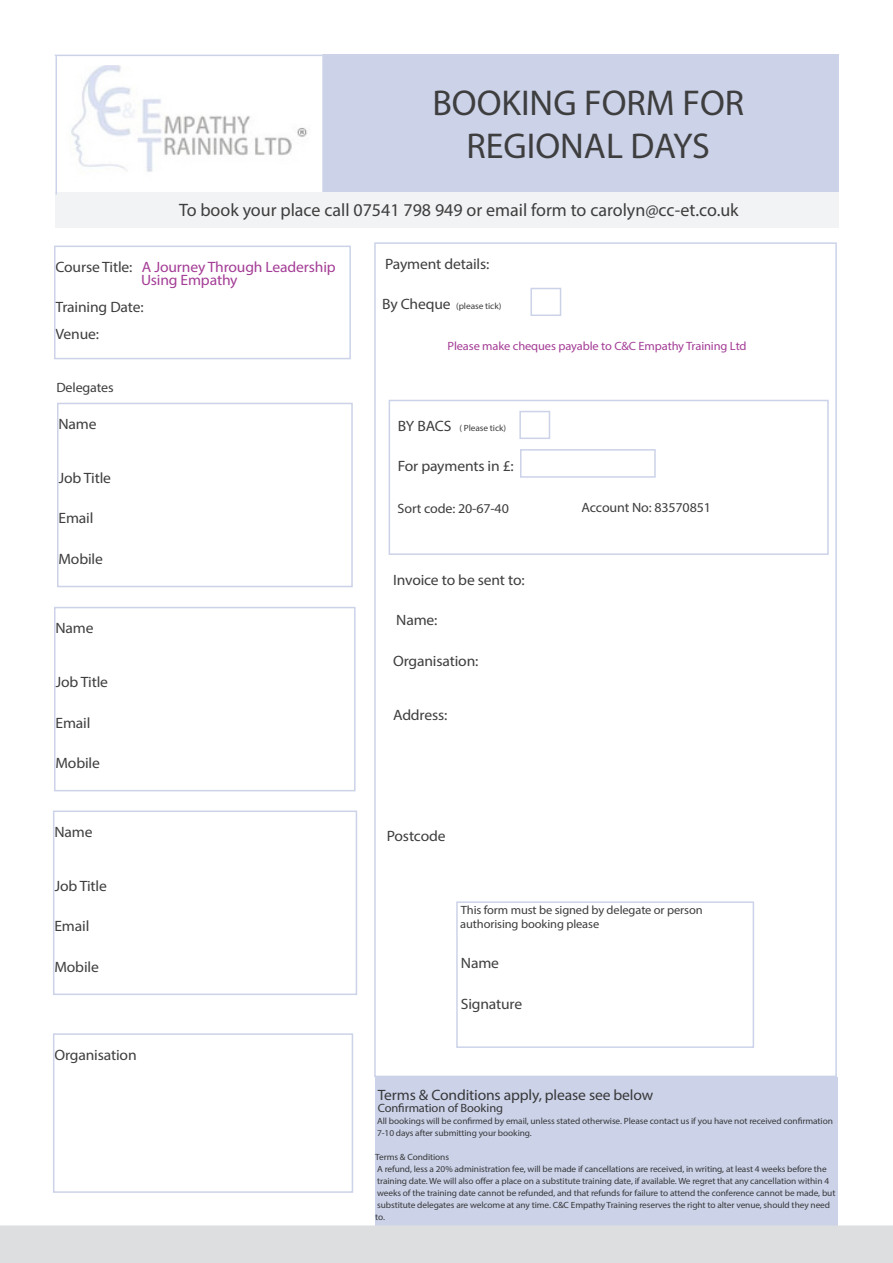
<style>
.page{position:relative;width:893px;height:1263px;background:#fff}
.page>*{position:absolute;margin:0;border:0;box-sizing:border-box;transform-origin:0 0}
.t1{font:36px "Myriad Pro";color:#3e3e3f}
.t2{font:18px "Myriad Pro";color:#3e3e3f}
.t3{font:15px "Myriad Pro";letter-spacing:-.01em;color:#3e3e3f;scale:1.04 1}
.t4{font:15px/13.5px "Myriad Pro";letter-spacing:-.01em;color:#a43d96;scale:1.04 1}
.t5{font:15px "Myriad Pro";letter-spacing:-.01em;color:#383839;scale:1.04 1}
.t6{font:13.5px "Myriad Pro";letter-spacing:-.01em;color:#3e3e3f;scale:1.04 1}
.t7{font:12px "Myriad Pro";letter-spacing:-.01em;color:#3e3e3f;scale:1.04 1}
.t8{font:12px "Myriad Pro";letter-spacing:-.01em;color:#a43d96;scale:1.04 1}
.t9{font:12px "Myriad Pro";letter-spacing:-.01em;color:#383839;scale:1.04 1}
.t10{font:9px/12px "Myriad Pro";letter-spacing:-.01em;color:#383839;scale:1.04 1}
.t11{font:9px "Myriad Pro";letter-spacing:-.01em;color:#3e3e3f;scale:1.04 1}
.s1{color:#3e3e3f}
.s2{font-size:15px}
</style>
<div class="page">
<div style="left:322px;top:54px;width:517px;height:138px;background:#ccd3e9"></div>
<div style="left:55px;top:192px;width:783px;height:36px;background:#f2f3f4"></div>
<img style="left:71px;top:66px;width:237px;height:106px">
<div style="left:57px;top:403px;width:296px;height:184px;border:2px solid #ccd3e9"></div>
<div style="left:53px;top:1033px;width:300px;height:160px;border:2px solid #ccd3e9"></div>
<div style="left:54px;top:246px;width:297px;height:113px;border:2px solid #ccd3e9"></div>
<div style="left:456px;top:901px;width:298px;height:147px;border:2px solid #ccd3e9"></div>
<div style="left:374px;top:242px;width:463px;height:835px;border:2px solid #ccd3e9"></div>
<div style="left:530px;top:288px;width:31px;height:28px;border:2px solid #ccd3e9"></div>
<div style="left:389px;top:400px;width:440px;height:155px;border:2px solid #ccd3e9"></div>
<div style="left:520px;top:449px;width:136px;height:29px;border:2px solid #ccd3e9"></div>
<div style="left:519px;top:411px;width:31px;height:28px;border:2px solid #ccd3e9"></div>
<div style="left:375px;top:1077px;width:463px;height:156px;background:#ccd3e9"></div>
<div style="left:0;top:1225px;width:893px;height:38px;background:#dddee0"></div>
<hr style="left:56px;top:56px;width:1px;height:138px;background:#ccd3e9">
<hr style="left:55px;top:55px;width:267px;height:1px;background:#ccd3e9">
<div style="left:53px;top:810px;width:304px;height:185px;border:2px solid #ccd3e9"></div>
<div style="left:54px;top:607px;width:302px;height:184px;border:2px solid #ccd3e9"></div>
<p class="t1" style="left:432px;top:81px;width:313px">BOOKING FORM FOR</p>
<p class="t1" style="left:467px;top:124px;width:245px">REGIONAL DAYS</p>
<p class="t2" style="left:179px;top:199px;width:561px">To book your place call 07541 798 949 or email form to carolyn@cc-et.co.uk</p>
<p class="t4" style="left:141px;top:260px;width:189px;text-indent:-86px"><span class="s1">Course Title:</span> A Journey Through Leadership<br>Using Empathy</p>
<p class="t3" style="left:56px;top:298px;width:86px">Training Date:</p>
<p class="t3" style="left:56px;top:325px;width:43px">Venue:</p>
<p class="t6" style="left:56px;top:379px;width:57px">Delegates</p>
<p class="t3" style="left:58px;top:415px;width:38px">Name</p>
<p class="t3" style="left:58px;top:469px;width:52px">Job Title</p>
<p class="t3" style="left:58px;top:509px;width:35px">Email</p>
<p class="t3" style="left:58px;top:550px;width:44px">Mobile</p>
<p class="t3" style="left:56px;top:619px;width:38px">Name</p>
<p class="t3" style="left:56px;top:673px;width:52px">Job Title</p>
<p class="t3" style="left:56px;top:713px;width:35px">Email</p>
<p class="t3" style="left:56px;top:754px;width:44px">Mobile</p>
<p class="t3" style="left:54px;top:822px;width:38px">Name</p>
<p class="t3" style="left:54px;top:876px;width:52px">Job Title</p>
<p class="t3" style="left:54px;top:917px;width:35px">Email</p>
<p class="t3" style="left:54px;top:957px;width:44px">Mobile</p>
<p class="t3" style="left:54px;top:1045px;width:81px">Organisation</p>
<p class="t3" style="left:385px;top:254px;width:102px">Payment details:</p>
<p class="t11" style="left:382px;top:301px;width:116px"><span class="s2">By Cheque</span> (please tick)</p>
<p class="t8" style="left:448px;top:338px;width:289px">Please make cheques payable to C&amp;C Empathy Training Ltd</p>
<p class="t11" style="left:398px;top:422px;width:106px"><span class="s2">BY BACS</span> ( Please tick)</p>
<p class="t3" style="left:398px;top:457px;width:113px">For payments in £:</p>
<p class="t6" style="left:398px;top:500px;width:109px">Sort code: 20-67-40</p>
<p class="t3" style="left:393px;top:570px;width:128px">Invoice to be sent to:</p>
<p class="t3" style="left:396px;top:611px;width:41px">Name:</p>
<p class="t3" style="left:393px;top:651px;width:84px">Organisation:</p>
<p class="t3" style="left:393px;top:705px;width:54px">Address:</p>
<p class="t3" style="left:387px;top:827px;width:58px">Postcode</p>
<p class="t6" style="left:582px;top:499px;width:126px">Account No: 83570851</p>
<p class="t7" style="left:461px;top:903px;width:234px">This form must be signed by delegate or person</p>
<p class="t7" style="left:460px;top:916px;width:135px">authorising booking please</p>
<p class="t3" style="left:461px;top:954px;width:38px">Name</p>
<p class="t3" style="left:461px;top:994px;width:60px">Signature</p>
<p class="t5" style="left:378px;top:1086px;width:266px">Terms &amp; Conditions apply, please see below</p>
<p class="t9" style="left:378px;top:1101px;width:122px">Confirmation of Booking</p>
<p class="t10" style="left:377px;top:1115px;width:440px">All bookings will be confirmed by email, unless stated otherwise. Please contact us if you have not received confirmation</p>
<p class="t10" style="left:377px;top:1127px;width:150px">7-10 days after submitting your booking.</p>
<p class="t10" style="left:375px;top:1151px;width:72px">Terms &amp; Conditions</p>
<p class="t10" style="left:377px;top:1163px;width:434px">A refund, less a 20% administration fee, will be made if cancellations are received, in writing, at least 4 weeks before the</p>
<p class="t10" style="left:377px;top:1175px;width:436px">training date. We will also offer a place on a substitute training date, if available. We regret that any cancellation within 4</p>
<p class="t10" style="left:377px;top:1187px;width:442px">weeks of the training date cannot be refunded, and that refunds for failure to attend the conference cannot be made, but</p>
<p class="t10" style="left:375px;top:1199px;width:439px">substitute delegates are welcome at any time. C&amp;C Empathy Training reserves the right to alter venue, should they need to.</p>
</div>
